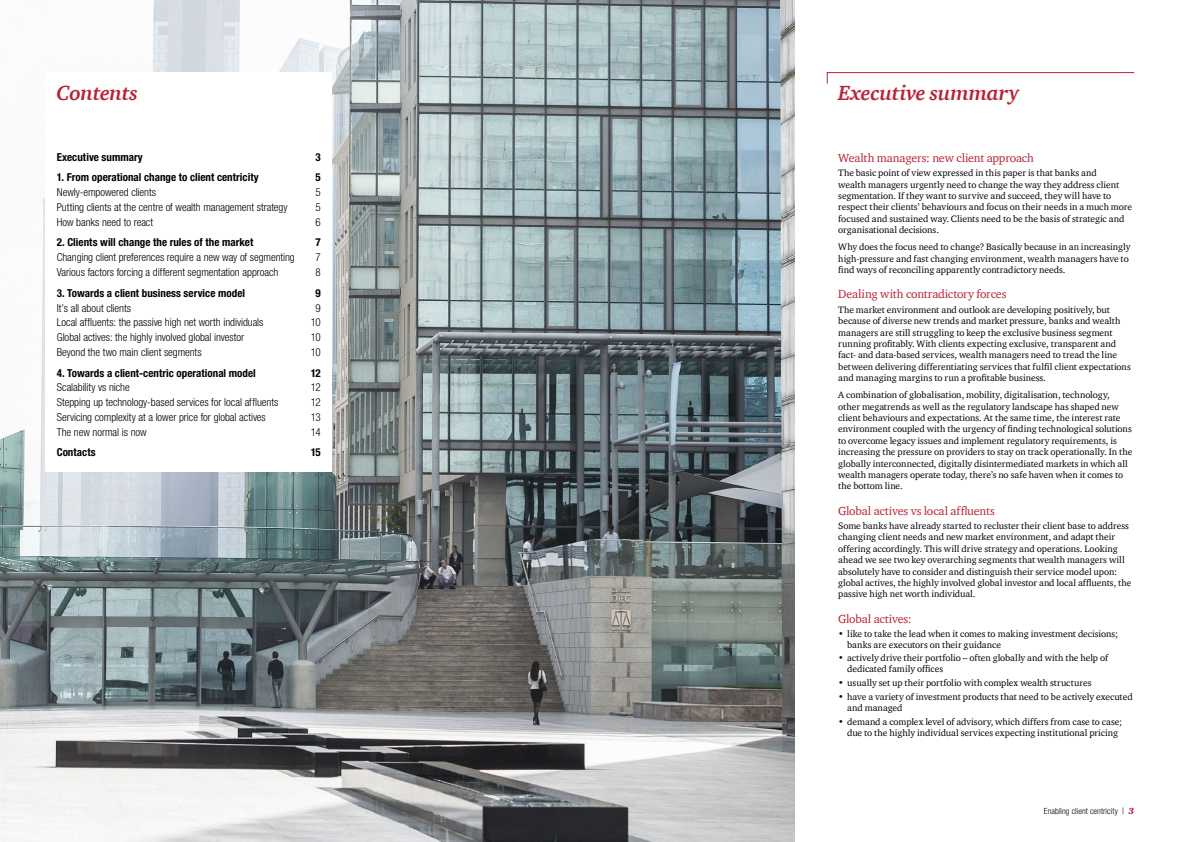
<style>
.page{position:relative;width:1191px;height:842px;background:#fff}
.page>*{position:absolute;margin:0;border:0;box-sizing:border-box;transform-origin:0 0}
.t1{font:italic 700 21px "ITC Charter Com";letter-spacing:-.01em;color:#b82234}
.t2{font:12px "ITC Charter Com";letter-spacing:-.015em;color:#b82234}
.t3{font:300 condensed 11px "Helvetica Neue LT Std";letter-spacing:-.005em;color:#000}
.t4{font:700 condensed 11px "Helvetica Neue LT Std";letter-spacing:.005em;color:#000}
.t5{font:9.5px/11.4px "ITC Charter Com";color:#000}
.t6{font:300 condensed 8.5px "Helvetica Neue LT Std";letter-spacing:.005em;color:#000}
.s1{font-size:9px}
.s2{font-family:"ITC Charter Com";font-weight:900;font-style:italic;font-stretch:normal;font-size:9px;color:#b82234}
</style>
<div class="page">
<img style="left:0;top:0;width:794px;height:842px">
<div style="left:46px;top:72px;width:286px;height:400px;background:#fff"></div>
<svg style="left:826px;top:72px;width:309px;height:12px"></svg>
<h1 class="t1" style="left:57px;top:80px;width:83px">Contents</h1>
<p class="t4" style="left:57px;top:150px;width:88px">Executive summary</p>
<p class="t4" style="left:315px;top:150px;width:7px">3</p>
<p class="t4" style="left:57px;top:171px;width:203px">1. From operational change to client centricity</p>
<p class="t4" style="left:315px;top:171px;width:7px">5</p>
<p class="t3" style="left:57px;top:186px;width:101px">Newly-empowered clients</p>
<p class="t3" style="left:315px;top:186px;width:7px">5</p>
<p class="t3" style="left:57px;top:201px;width:232px">Putting clients at the centre of wealth management strategy</p>
<p class="t3" style="left:315px;top:201px;width:7px">5</p>
<p class="t3" style="left:57px;top:216px;width:98px">How banks need to react</p>
<p class="t3" style="left:315px;top:216px;width:7px">6</p>
<p class="t4" style="left:57px;top:236px;width:198px">2. Clients will change the rules of the market</p>
<p class="t4" style="left:315px;top:236px;width:7px">7</p>
<p class="t3" style="left:57px;top:251px;width:240px">Changing client preferences require a new way of segmenting</p>
<p class="t3" style="left:315px;top:251px;width:7px">7</p>
<p class="t3" style="left:57px;top:266px;width:223px">Various factors forcing a different segmentation approach</p>
<p class="t3" style="left:315px;top:266px;width:7px">8</p>
<p class="t4" style="left:57px;top:286px;width:190px">3. Towards a client business service model</p>
<p class="t4" style="left:315px;top:286px;width:7px">9</p>
<p class="t3" style="left:57px;top:301px;width:76px">It’s all about clients</p>
<p class="t3" style="left:315px;top:301px;width:7px">9</p>
<p class="t3" style="left:57px;top:316px;width:208px">Local affluents: the passive high net worth individuals</p>
<p class="t3" style="left:311px;top:316px;width:12px">10</p>
<p class="t3" style="left:57px;top:331px;width:189px">Global actives: the highly involved global investor</p>
<p class="t3" style="left:311px;top:331px;width:12px">10</p>
<p class="t3" style="left:57px;top:346px;width:146px">Beyond the two main client segments</p>
<p class="t3" style="left:311px;top:346px;width:12px">10</p>
<p class="t4" style="left:57px;top:366px;width:201px">4. Towards a client-centric operational model</p>
<p class="t4" style="left:311px;top:366px;width:12px">12</p>
<p class="t3" style="left:57px;top:381px;width:75px">Scalability vs niche</p>
<p class="t3" style="left:311px;top:381px;width:11px">12</p>
<p class="t3" style="left:57px;top:396px;width:223px">Stepping up technology-based services for local affluents</p>
<p class="t3" style="left:311px;top:396px;width:11px">12</p>
<p class="t3" style="left:57px;top:411px;width:211px">Servicing complexity at a lower price for global actives</p>
<p class="t3" style="left:311px;top:411px;width:11px">13</p>
<p class="t3" style="left:57px;top:426px;width:91px">The new normal is now</p>
<p class="t3" style="left:311px;top:426px;width:11px">14</p>
<p class="t4" style="left:57px;top:446px;width:41px">Contacts</p>
<p class="t4" style="left:311px;top:446px;width:12px">15</p>
<h1 class="t1" style="left:838px;top:80px;width:183px">Executive summary</h1>
<p class="t2" style="left:838px;top:151px;width:197px">Wealth managers: new client approach</p>
<p class="t5" style="left:838px;top:167px;width:295px">The basic point of view expressed in this paper is that banks and<br>wealth managers urgently need to change the way they address client segmentation. If they want to survive and succeed, they will have to respect their clients’ behaviours and focus on their needs in a much more focused and sustained way. Clients need to be the basis of strategic and organisational decisions.</p>
<p class="t5" style="left:838px;top:241px;width:294px">Why does the focus need to change? Basically because in an increasingly high-pressure and fast changing environment, wealth managers have to find ways of reconciling apparently contradictory needs.</p>
<p class="t2" style="left:838px;top:287px;width:170px">Dealing with contradictory forces</p>
<p class="t5" style="left:838px;top:304px;width:294px">The market environment and outlook are developing positively, but because of diverse new trends and market pressure, banks and wealth managers are still struggling to keep the exclusive business segment running profitably. With clients expecting exclusive, transparent and fact- and data-based services, wealth managers need to tread the line between delivering differentiating services that fulfil client expectations and managing margins to run a profitable business.</p>
<p class="t5" style="left:838px;top:389px;width:296px">A combination of globalisation, mobility, digitalisation, technology, other megatrends as well as the regulatory landscape has shaped new client behaviours and expectations. At the same time, the interest rate environment coupled with the urgency of finding technological solutions to overcome legacy issues and implement regulatory requirements, is increasing the pressure on providers to stay on track operationally. In the globally interconnected, digitally disintermediated markets in which all wealth managers operate today, there’s no safe haven when it comes to the bottom line.</p>
<p class="t2" style="left:838px;top:503px;width:158px">Global actives vs local affluents</p>
<p class="t5" style="left:838px;top:520px;width:295px">Some banks have already started to recluster their client base to address changing client needs and new market environment, and adapt their offering accordingly. This will drive strategy and operations. Looking ahead we see two key overarching segments that wealth managers will absolutely have to consider and distinguish their service model upon: global actives, the highly involved global investor and local affluents, the passive high net worth individual.</p>
<p class="t2" style="left:838px;top:611px;width:75px">Global actives:</p>
<p class="t5" style="left:847px;top:628px;width:272px;line-height:11px;text-indent:-9px">• like to take the lead when it comes to making investment decisions; banks are executors on their guidance</p>
<p class="t5" style="left:847px;top:652px;width:262px;line-height:11px;text-indent:-9px">• actively drive their portfolio – often globally and with the help of dedicated family offices</p>
<p class="t5" style="left:838px;top:677px;width:255px">• usually set up their portfolio with complex wealth structures</p>
<p class="t5" style="left:847px;top:691px;width:287px;line-height:11px;text-indent:-9px">• have a variety of investment products that need to be actively executed and managed</p>
<p class="t5" style="left:838px;top:716px;width:286px;line-height:11px;text-align:center">• demand a complex level of advisory, which differs from case to case; due to the highly individual services expecting institutional pricing</p>
<p class="t6" style="left:1043px;top:806px;width:92px">Enabling client centricity <span class="s1">|</span> <span class="s2">3</span></p>
</div>
